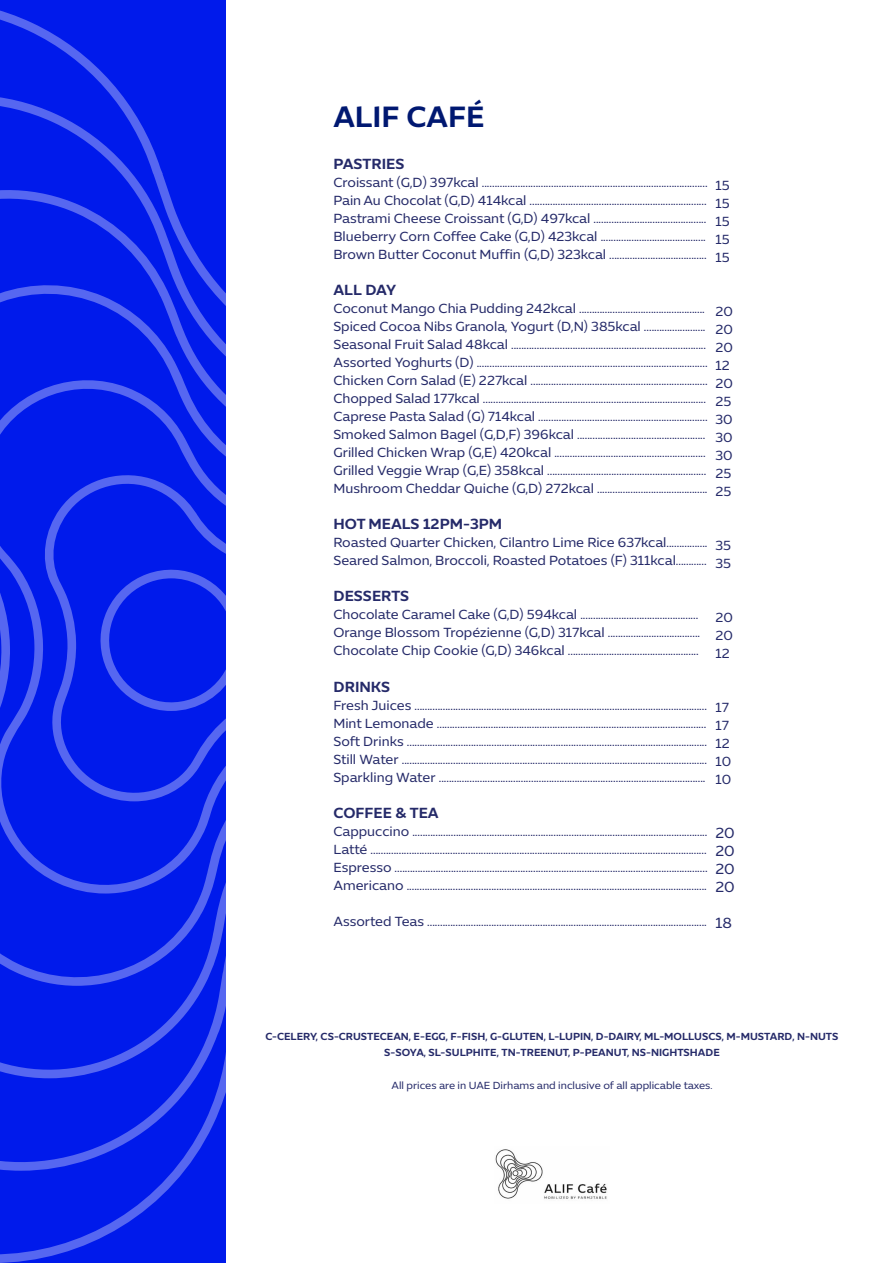
<style>
.page{position:relative;width:893px;height:1263px;background:#fff}
.page>*{position:absolute;margin:0;border:0;box-sizing:border-box;transform-origin:0 0}
.t1{font:600 30px "Expo Sans";color:#001871}
.t2{font:600 15px "Expo Sans";color:#252a69}
.t3{font:15px/18px "Expo Sans";color:#252a69;text-align:justify}
.t4{font:13.5px/18px "Expo Sans";color:#252a69}
.t5{font:600 10.5px/16.5px "Expo Sans";color:#252a69;text-align:center}
.t6{font:10.5px "Expo Sans";color:#252a69}
</style>
<div class="page">
<svg style="left:0;top:0;width:226px;height:1263px;background:#061feb"></svg>
<svg style="left:0;top:89px;width:226px;height:1082px;background:#0a23eb"></svg>
<svg style="left:0;top:185px;width:226px;height:893px;background:#0d26eb"></svg>
<svg style="left:0;top:268px;width:226px;height:726px;background:#0d26eb"></svg>
<svg style="left:0;top:368px;width:226px;height:528px;background:#0d26eb"></svg>
<svg style="left:41px;top:469px;width:185px;height:332px;background:#0d26eb"></svg>
<svg style="left:91px;top:567px;width:135px;height:144px;background:#0c25eb"></svg>
<img style="left:495px;top:1149px;width:112px;height:50px">
<h1 class="t1" style="left:333px;top:99px;width:153px">ALIF CAFÉ</h1>
<p class="t2" style="left:333px;top:155px;width:72px">PASTRIES</p>
<p class="t4" style="left:333px;top:174px;width:376px">Croissant (G,D) 397kcal ........................................................................................<br>Pain Au Chocolat (G,D) 414kcal .....................................................................<br>Pastrami Cheese Croissant (G,D) 497kcal ............................................<br>Blueberry Corn Coffee Cake (G,D) 423kcal .........................................<br>Brown Butter Coconut Muffin (G,D) 323kcal ......................................</p>
<p class="t2" style="left:333px;top:281px;width:64px">ALL DAY</p>
<p class="t4" style="left:333px;top:300px;width:376px">Coconut Mango Chia Pudding 242kcal .................................................<br>Spiced Cocoa Nibs Granola, Yogurt (D,N) 385kcal ........................<br>Seasonal Fruit Salad 48kcal ............................................................................<br>Assorted Yoghurts (D) ..........................................................................................<br>Chicken Corn Salad (E) 227kcal .....................................................................<br>Chopped Salad 177kcal .......................................................................................<br>Caprese Pasta Salad (G) 714kcal ..................................................................<br>Smoked Salmon Bagel (G,D,F) 396kcal ..................................................<br>Grilled Chicken Wrap (G,E) 420kcal ...........................................................<br>Grilled Veggie Wrap (G,E) 358kcal ..............................................................<br>Mushroom Cheddar Quiche (G,D) 272kcal ...........................................</p>
<p class="t2" style="left:333px;top:515px;width:170px">HOT MEALS 12PM-3PM</p>
<p class="t4" style="left:333px;top:534px;width:376px">Roasted Quarter Chicken, Cilantro Lime Rice 637kcal................<br>Seared Salmon, Broccoli, Roasted Potatoes (F) 311kcal............</p>
<p class="t2" style="left:333px;top:587px;width:77px">DESSERTS</p>
<p class="t4" style="left:333px;top:606px;width:368px">Chocolate Caramel Cake (G,D) 594kcal ..............................................<br>Orange Blossom Tropézienne (G,D) 317kcal ....................................<br>Chocolate Chip Cookie (G,D) 346kcal ...................................................</p>
<p class="t2" style="left:333px;top:677px;width:58px">DRINKS</p>
<p class="t4" style="left:333px;top:696px;width:375px;text-align:justify">Fresh Juices ..................................................................................................................<br>Mint Lemonade .........................................................................................................<br>Soft Drinks .....................................................................................................................<br>Still Water .......................................................................................................................<br>Sparkling Water ........................................................................................................</p>
<p class="t2" style="left:333px;top:803px;width:107px">COFFEE &amp; TEA</p>
<p class="t4" style="left:333px;top:822px;width:376px;text-align:justify">Cappuccino ...................................................................................................................<br>Latté ...................................................................................................................................<br>Espresso ..........................................................................................................................<br>Americano .....................................................................................................................</p>
<p class="t4" style="left:333px;top:912px;width:375px">Assorted Teas .............................................................................................................</p>
<p class="t4" style="left:715px;top:176px;width:16px;text-align:justify">15<br>15<br>15<br>15<br>15</p>
<p class="t4" style="left:715px;top:302px;width:19px">20<br>20<br>20<br>12<br>20<br>25<br>30<br>30<br>30<br>25<br>25</p>
<p class="t4" style="left:715px;top:536px;width:17px">35<br>35</p>
<p class="t4" style="left:715px;top:608px;width:19px;text-align:justify">20<br>20<br>12</p>
<p class="t4" style="left:715px;top:698px;width:17px">17<br>17<br>12<br>10<br>10</p>
<p class="t3" style="left:715px;top:824px;width:21px">20<br>20<br>20<br>20</p>
<p class="t3" style="left:715px;top:914px;width:18px">18</p>
<p class="t5" style="left:266px;top:1028px;width:575px">C-CELERY, CS-CRUSTECEAN, E-EGG, F-FISH, G-GLUTEN, L-LUPIN, D-DAIRY, ML-MOLLUSCS, M-MUSTARD, N-NUTS<br>S-SOYA, SL-SULPHITE, TN-TREENUT, P-PEANUT, NS-NIGHTSHADE</p>
<p class="t6" style="left:392px;top:1079px;width:322px">All prices are in UAE Dirhams and inclusive of all applicable taxes.</p>
</div>
